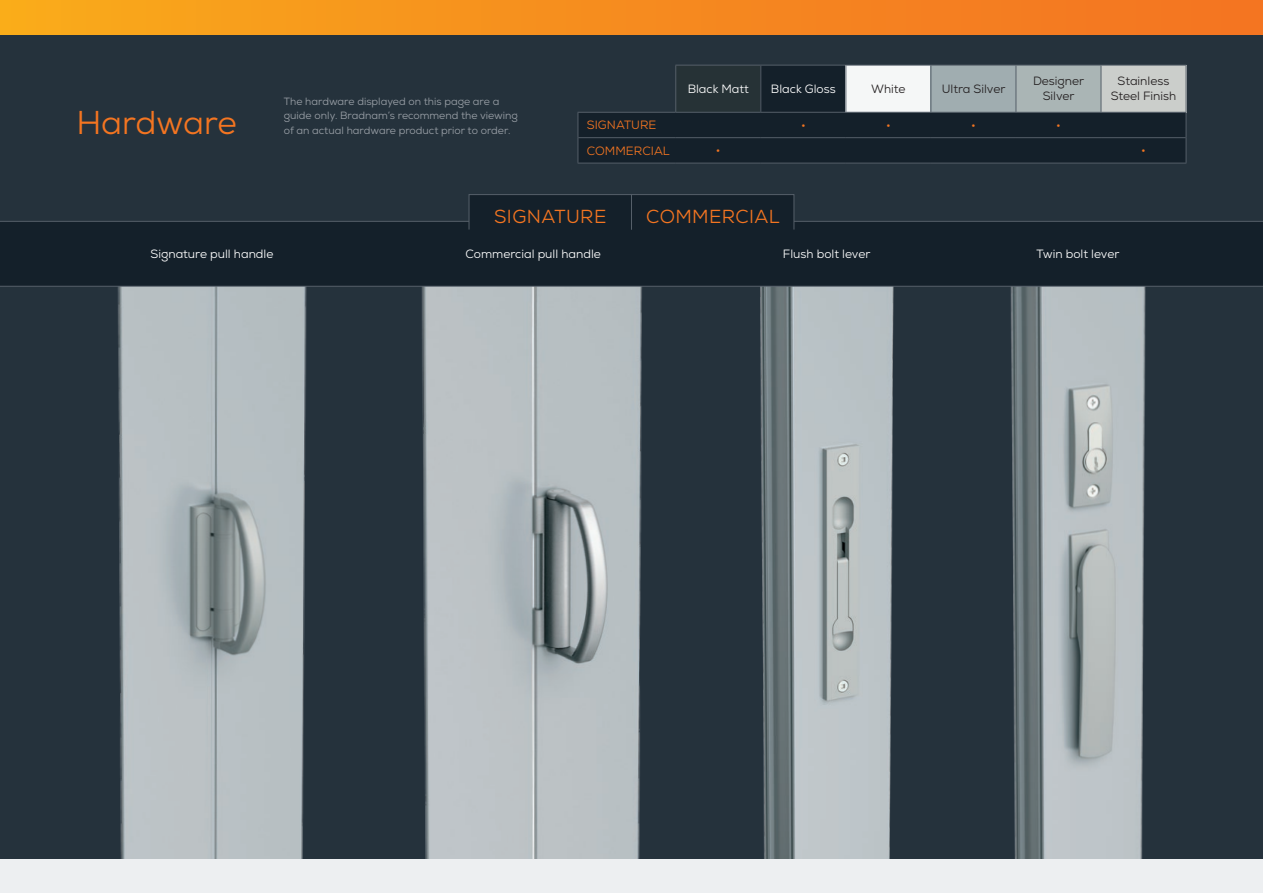
<style>
.page{position:relative;width:1263px;height:893px;background:#fff}
.page>*{position:absolute;margin:0;border:0;box-sizing:border-box;transform-origin:0 0}
.t1{font:33px "Nexa";letter-spacing:-.01em;color:#f47521}
.t2{font:18.9px "Nexa";letter-spacing:.02em;color:#f47521}
.t3{font:12px "Nexa";color:#fff}
.t4{font:12px/15px "Nexa";color:#231f20;text-align:center}
.t5{font:12px "Nexa";color:#f47521}
.t6{font:10.5px/14.2px "Nexa";color:#9ba1a8}
</style>
<div class="page">
<div style="left:0;top:275px;width:1263px;height:617px;background:#25323c"></div>
<img style="left:117px;top:287px;width:190px;height:572px">
<img style="left:760px;top:287px;width:134px;height:572px">
<img style="left:1010px;top:287px;width:136px;height:572px">
<img style="left:421px;top:287px;width:221px;height:572px">
<div style="left:0;top:34px;width:1263px;height:221px;background:#25323c"></div>
<div style="left:0;top:221px;width:1263px;height:65px;background:#14202a"></div>
<hr style="left:0;top:286px;width:1263px;height:1px;background:#555f69">
<hr style="left:0;top:221px;width:1263px;height:1px;background:#555f69">
<div style="left:469px;top:194px;width:163px;height:36px;background:#14202a;border:1px solid #555f69"></div>
<div style="left:631px;top:194px;width:163px;height:36px;background:#14202a;border:1px solid #555f69"></div>
<div style="left:676px;top:65px;width:85px;height:47px;background:#263236"></div>
<div style="left:761px;top:65px;width:85px;height:47px;background:#14202a"></div>
<div style="left:846px;top:65px;width:85px;height:47px;background:#f5f7f7"></div>
<div style="left:931px;top:65px;width:85px;height:47px;background:#a0adb0"></div>
<div style="left:1016px;top:65px;width:85px;height:47px;background:#aab5b5"></div>
<div style="left:1101px;top:65px;width:85px;height:47px;background:#cbcecb"></div>
<svg style="left:578px;top:112px;width:609px;height:51px;background:#16222c"></svg>
<hr style="left:578px;top:163px;width:98px;height:1px;background:#555f69">
<hr style="left:676px;top:163px;width:85px;height:1px;background:#555f69">
<hr style="left:761px;top:163px;width:85px;height:1px;background:#555f69">
<hr style="left:846px;top:163px;width:85px;height:1px;background:#555f69">
<hr style="left:931px;top:163px;width:85px;height:1px;background:#555f69">
<hr style="left:1016px;top:163px;width:85px;height:1px;background:#555f69">
<hr style="left:1101px;top:163px;width:85px;height:1px;background:#555f69">
<hr style="left:675px;top:65px;width:86px;height:1px;background:#555f69">
<hr style="left:675px;top:66px;width:1px;height:46px;background:#555f69">
<hr style="left:761px;top:65px;width:85px;height:1px;background:#555f69">
<hr style="left:760px;top:66px;width:1px;height:46px;background:#555f69">
<hr style="left:846px;top:65px;width:85px;height:1px;background:#555f69">
<hr style="left:845px;top:66px;width:1px;height:46px;background:#555f69">
<hr style="left:931px;top:65px;width:85px;height:1px;background:#555f69">
<hr style="left:930px;top:66px;width:1px;height:46px;background:#555f69">
<hr style="left:1016px;top:65px;width:85px;height:1px;background:#555f69">
<hr style="left:1015px;top:66px;width:1px;height:46px;background:#555f69">
<hr style="left:1101px;top:65px;width:85px;height:1px;background:#555f69">
<hr style="left:1101px;top:66px;width:1px;height:46px;background:#555f69">
<hr style="left:1186px;top:66px;width:1px;height:46px;background:#555f69">
<hr style="left:675px;top:112px;width:86px;height:1px;background:#555f69">
<hr style="left:761px;top:112px;width:85px;height:1px;background:#555f69">
<hr style="left:846px;top:112px;width:85px;height:1px;background:#555f69">
<hr style="left:931px;top:112px;width:85px;height:1px;background:#555f69">
<hr style="left:1016px;top:112px;width:85px;height:1px;background:#555f69">
<hr style="left:1101px;top:112px;width:85px;height:1px;background:#555f69">
<div style="left:0;top:859px;width:1263px;height:34px;background:#edeff1"></div>
<div style="left:0;top:0;width:1263px;height:34px;background:linear-gradient(to right,#f9a91a,#f37122)"></div>
<h1 class="t1" style="left:77px;top:101px;width:162px">Hardware</h1>
<p class="t6" style="left:284px;top:94px;width:236px">The hardware displayed on this page are a guide only. Bradnam’s recommend the viewing of an actual hardware product prior to order.</p>
<p class="t3" style="left:688px;top:81px;width:63px">Black Matt</p>
<p class="t3" style="left:771px;top:81px;width:66px">Black Gloss</p>
<p class="t4" style="left:871px;top:81px;width:36px">White</p>
<p class="t4" style="left:942px;top:81px;width:65px">Ultra Silver</p>
<p class="t4" style="left:1033px;top:74px;width:53px">Designer<br>Silver</p>
<p class="t4" style="left:1111px;top:74px;width:67px">Stainless<br>Steel Finish</p>
<p class="t5" style="left:587px;top:117px;width:71px">SIGNATURE</p>
<p class="t5" style="left:801px;top:117px;width:6px">•</p>
<p class="t5" style="left:886px;top:117px;width:6px">•</p>
<p class="t5" style="left:971px;top:117px;width:6px">•</p>
<p class="t5" style="left:1056px;top:117px;width:6px">•</p>
<p class="t5" style="left:587px;top:143px;width:84px">COMMERCIAL</p>
<p class="t5" style="left:716px;top:142px;width:6px">•</p>
<p class="t5" style="left:1141px;top:142px;width:6px">•</p>
<h2 class="t2" style="left:494px;top:204px;width:114px">SIGNATURE</h2>
<h2 class="t2" style="left:646px;top:204px;width:135px">COMMERCIAL</h2>
<p class="t3" style="left:150px;top:246px;width:124px">Signature pull handle</p>
<p class="t3" style="left:465px;top:246px;width:137px">Commercial pull handle</p>
<p class="t3" style="left:783px;top:246px;width:89px">Flush bolt lever</p>
<p class="t3" style="left:1036px;top:246px;width:84px">Twin bolt lever</p>
</div>
